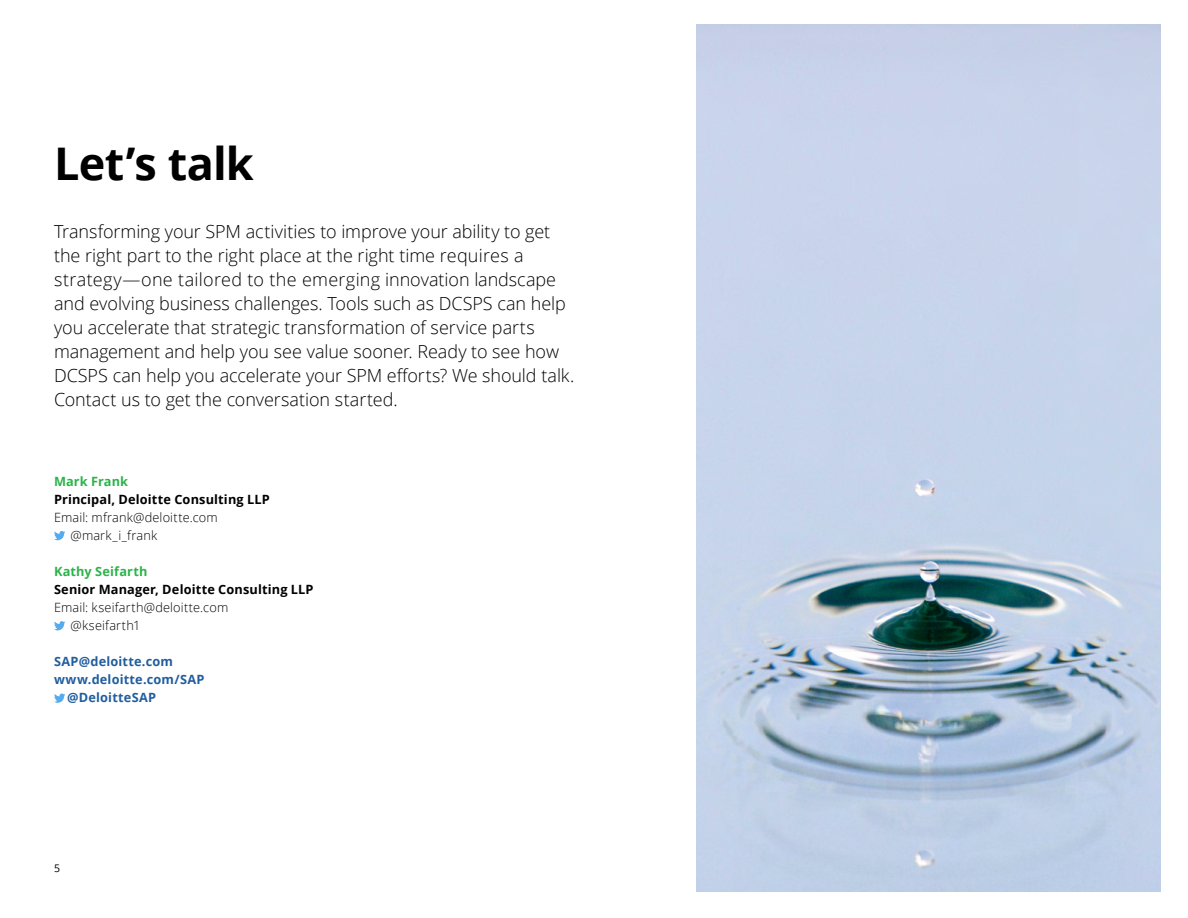
<style>
.page{position:relative;width:1188px;height:918px;background:#fff}
.page>*{position:absolute;margin:0;border:0;box-sizing:border-box;transform-origin:0 0}
.t1{font:700 45px "Open Sans";letter-spacing:-.015em;color:#000}
.t2{font:300 18px/24px "Open Sans";letter-spacing:-.005em;color:#000}
.t3{font:300 12.75px/18px "Open Sans";letter-spacing:.015em;color:#000}
.t4{font:700 12.75px "Open Sans";letter-spacing:.01em;color:#000}
.t5{font:700 12.75px "Open Sans";letter-spacing:.015em;color:#215e9e}
.t6{font:700 12.75px "Open Sans";letter-spacing:.01em;color:#2cb34a}
.t7{font:10.5px "Open Sans";color:#000}
</style>
<div class="page">
<img style="left:697px;top:24px;width:464px;height:868px">
<svg style="left:54px;top:693px;width:11px;height:10px"></svg>
<svg style="left:54px;top:621px;width:11px;height:10px"></svg>
<svg style="left:54px;top:531px;width:11px;height:9px"></svg>
<h1 class="t1" style="left:54px;top:132px;width:201px">Let’s talk</h1>
<p class="t2" style="left:54px;top:219px;width:522px">Transforming your SPM activities to improve your ability to get the right part to the right place at the right time requires a strategy—one tailored to the emerging innovation landscape and evolving business challenges. Tools such as DCSPS can help you accelerate that strategic transformation of service parts management and help you see value sooner. Ready to see how DCSPS can help you accelerate your SPM efforts? We should talk.<br>Contact us to get the conversation started.</p>
<p class="t6" style="left:54px;top:472px;width:76px">Mark Frank</p>
<p class="t4" style="left:54px;top:490px;width:217px">Principal, Deloitte Consulting LLP</p>
<p class="t3" style="left:71px;top:508px;width:149px;text-indent:-17px">Email: mfrank@deloitte.com @mark_i_frank</p>
<p class="t6" style="left:54px;top:562px;width:95px">Kathy Seifarth</p>
<p class="t4" style="left:54px;top:580px;width:261px">Senior Manager, Deloitte Consulting LLP</p>
<p class="t3" style="left:71px;top:598px;width:159px;text-indent:-17px">Email: kseifarth@deloitte.com @kseifarth1</p>
<p class="t5" style="left:54px;top:652px;width:120px">SAP@deloitte.com</p>
<p class="t5" style="left:54px;top:670px;width:152px">www.deloitte.com/SAP</p>
<p class="t5" style="left:67px;top:688px;width:91px">@DeloitteSAP</p>
<p class="t7" style="left:54px;top:861px;width:8px">5</p>
</div>
